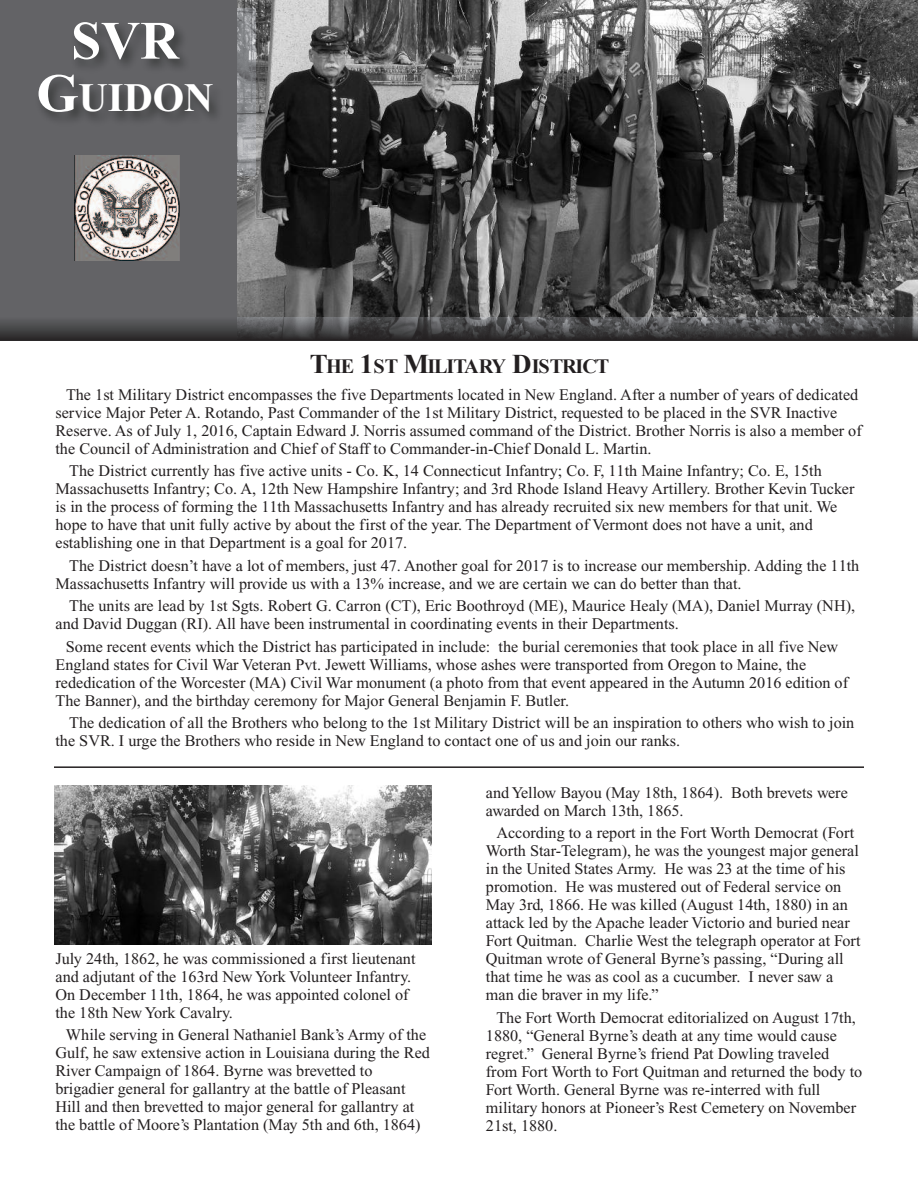
<style>
.page{position:relative;width:918px;height:1188px;background:#fff}
.page>*{position:absolute;margin:0;border:0;box-sizing:border-box;transform-origin:0 0}
.t1{font:700 54px "Times New Roman";color:#fff}
.t2{font:700 40.5px "Times New Roman";color:#fff}
.t3{font:700 20.25px "Times New Roman";letter-spacing:-.055em;color:#231f20}
.t4{font:16.2px/18px "Times New Roman";color:#231f20}
.s1{font-size:54px}
.s2{font-size:27px}
</style>
<div class="page">
<img style="left:237px;top:0;width:681px;height:317px">
<div style="left:0;top:0;width:237px;height:340px;background:#636366"></div>
<img style="left:41px;top:9px;width:214px;height:166px">
<img style="left:74px;top:156px;width:106px;height:105px">
<img style="left:0;top:317px;width:918px;height:24px">
<img style="left:0;top:340px;width:180px;height:1px">
<img style="left:54px;top:785px;width:378px;height:160px">
<hr style="left:54px;top:766px;width:810px;height:2px;background:#231f20">
<h1 class="t1" style="left:71px;top:23px;width:109px">SVR</h1>
<h2 class="t2" style="left:37px;top:84px;width:178px"><span class="s1">G</span>UIDON</h2>
<p class="t3" style="left:310px;top:355px;width:301px"><span class="s2">T</span>HE <span class="s2">1</span>ST <span class="s2">M</span>ILITARY <span class="s2">D</span>ISTRICT</p>
<p class="t4" style="left:55px;top:387px;width:808px;text-indent:11px">The 1st Military District encompasses the five Departments located in New England. After a number of years of dedicated service Major Peter A. Rotando, Past Commander of the 1st Military District, requested to be placed in the SVR Inactive Reserve. As of July 1, 2016, Captain Edward J. Norris assumed command of the District. Brother Norris is also a member of the Council of Administration and Chief of Staff to Commander-in-Chief Donald L. Martin.</p>
<p class="t4" style="left:55px;top:463px;width:801px;text-indent:14px">The District currently has five active units - Co. K, 14 Connecticut Infantry; Co. F, 11th Maine Infantry; Co. E, 15th Massachusetts Infantry; Co. A, 12th New Hampshire Infantry; and 3rd Rhode Island Heavy Artillery. Brother Kevin Tucker is in the process of forming the 11th Massachusetts Infantry and has already recruited six new members for that unit. We hope to have that unit fully active by about the first of the year. The Department of Vermont does not have a unit, and establishing one in that Department is a goal for 2017.</p>
<p class="t4" style="left:55px;top:558px;width:805px;text-indent:14px">The District doesn’t have a lot of members, just 47. Another goal for 2017 is to increase our membership. Adding the 11th<br>Massachusetts Infantry will provide us with a 13% increase, and we are certain we can do better than that.</p>
<p class="t4" style="left:55px;top:598px;width:801px;text-indent:14px">The units are lead by 1st Sgts. Robert G. Carron (CT), Eric Boothroyd (ME), Maurice Healy (MA), Daniel Murray (NH), and David Duggan (RI). All have been instrumental in coordinating events in their Departments.</p>
<p class="t4" style="left:55px;top:639px;width:794px;text-indent:11px">Some recent events which the District has participated in include: the burial ceremonies that took place in all five New England states for Civil War Veteran Pvt. Jewett Williams, whose ashes were transported from Oregon to Maine, the rededication of the Worcester (MA) Civil War monument (a photo from that event appeared in the Autumn 2016 edition of The Banner), and the birthday ceremony for Major General Benjamin F. Butler.</p>
<p class="t4" style="left:55px;top:715px;width:800px;text-indent:14px">The dedication of all the Brothers who belong to the 1st Military District will be an inspiration to others who wish to join the SVR. I urge the Brothers who reside in New England to contact one of us and join our ranks.</p>
<p class="t4" style="left:55px;top:951px;width:362px">July 24th, 1862, he was commissioned a first lieutenant and adjutant of the 163rd New York Volunteer Infantry.<br>On December 11th, 1864, he was appointed colonel of the 18th New York Cavalry.</p>
<p class="t4" style="left:55px;top:1027px;width:376px;text-indent:11px">While serving in General Nathaniel Bank’s Army of the Gulf, he saw extensive action in Louisiana during the Red River Campaign of 1864. Byrne was brevetted to brigadier general for gallantry at the battle of Pleasant Hill and then brevetted to major general for gallantry at the battle of Moore’s Plantation (May 5th and 6th, 1864)</p>
<p class="t4" style="left:486px;top:785px;width:363px">and Yellow Bayou (May 18th, 1864). Both brevets were awarded on March 13th, 1865.</p>
<p class="t4" style="left:486px;top:826px;width:376px;text-indent:11px">According to a report in the Fort Worth Democrat (Fort Worth Star-Telegram), he was the youngest major general in the United States Army. He was 23 at the time of his promotion. He was mustered out of Federal service on May 3rd, 1866. He was killed (August 14th, 1880) in an attack led by the Apache leader Victorio and buried near Fort Quitman. Charlie West the telegraph operator at Fort Quitman wrote of General Byrne’s passing, “During all that time he was as cool as a cucumber. I never saw a man die braver in my life.”</p>
<p class="t4" style="left:486px;top:1010px;width:378px;text-indent:11px">The Fort Worth Democrat editorialized on August 17th, 1880, “General Byrne’s death at any time would cause regret.” General Byrne’s friend Pat Dowling traveled from Fort Worth to Fort Quitman and returned the body to Fort Worth. General Byrne was re-interred with full military honors at Pioneer’s Rest Cemetery on November 21st, 1880.</p>
</div>
